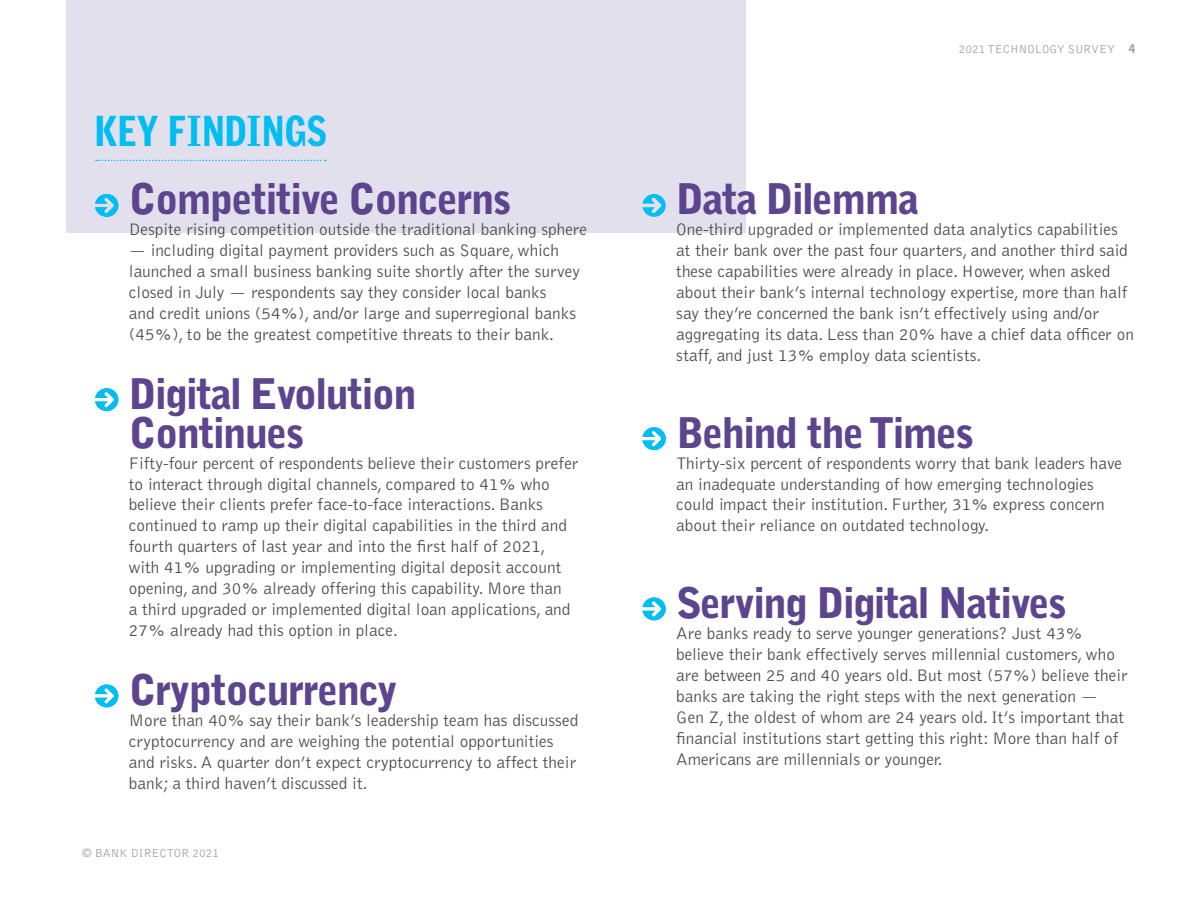
<style>
.page{position:relative;width:1188px;height:918px;background:#fff}
.page>*{position:absolute;margin:0;border:0;box-sizing:border-box;transform-origin:0 0}
.t1{font:900 42px/39px "Bell Gothic";letter-spacing:-.04em;color:#5c458e}
.t2{font:900 42px "Griffith Gothic Cond";letter-spacing:.025em;color:#00bdf2}
.t3{font:300 17.25px/21px "Bell Gothic";color:#4d4d4f}
.t4{font:300 12px "Bell Gothic";color:#9d9fa2}
.s1{font-weight:900}
</style>
<div class="page">
<div style="left:66px;top:0;width:679px;height:232px;background:#e3e0ee"></div>
<svg style="left:96px;top:160px;width:230px;height:1px"></svg>
<svg style="left:95px;top:194px;width:23px;height:23px"></svg>
<svg style="left:95px;top:388px;width:23px;height:23px"></svg>
<svg style="left:95px;top:685px;width:23px;height:22px"></svg>
<svg style="left:643px;top:194px;width:23px;height:23px"></svg>
<svg style="left:643px;top:427px;width:23px;height:23px"></svg>
<svg style="left:643px;top:598px;width:23px;height:22px"></svg>
<h1 class="t2" style="left:95px;top:107px;width:233px">KEY FINDINGS</h1>
<h1 class="t1" style="left:129px;top:180px;width:384px">Competitive Concerns</h1>
<p class="t3" style="left:129px;top:219px;width:460px">Despite rising competition outside the traditional banking sphere</p>
<p class="t3" style="left:129px;top:240px;width:453px">— including digital payment providers such as Square, which launched a small business banking suite shortly after the survey closed in July — respondents say they consider local banks<br>and credit unions (54%), and/or large and superregional banks (45%), to be the greatest competitive threats to their bank.</p>
<h1 class="t1" style="left:129px;top:374px;width:290px">Digital Evolution<br>Continues</h1>
<p class="t3" style="left:129px;top:453px;width:451px">Fifty-four percent of respondents believe their customers prefer to interact through digital channels, compared to 41% who believe their clients prefer face-to-face interactions. Banks continued to ramp up their digital capabilities in the third and fourth quarters of last year and into the first half of 2021, with 41% upgrading or implementing digital deposit account opening, and 30% already offering this capability. More than<br>a third upgraded or implemented digital loan applications, and 27% already had this option in place.</p>
<h1 class="t1" style="left:129px;top:671px;width:271px">Cryptocurrency</h1>
<p class="t3" style="left:129px;top:710px;width:451px">More than 40% say their bank’s leadership team has discussed cryptocurrency and are weighing the potential opportunities and risks. A quarter don’t expect cryptocurrency to affect their bank; a third haven’t discussed it.</p>
<p class="t4" style="left:82px;top:846px;width:139px">© BANK DIRECTOR 2021</p>
<p class="t4" style="left:959px;top:42px;width:178px">2021 TECHNOLOGY SURVEY <span class="s1">4</span></p>
<h1 class="t1" style="left:676px;top:180px;width:244px">Data Dilemma</h1>
<p class="t3" style="left:676px;top:219px;width:459px">One-third upgraded or implemented data analytics capabilities at their bank over the past four quarters, and another third said these capabilities were already in place. However, when asked about their bank’s internal technology expertise, more than half say they’re concerned the bank isn’t effectively using and/or aggregating its data. Less than 20% have a chief data officer on staff, and just 13% employ data scientists.</p>
<h1 class="t1" style="left:676px;top:413px;width:299px">Behind the Times</h1>
<p class="t3" style="left:676px;top:453px;width:448px">Thirty-six percent of respondents worry that bank leaders have an inadequate understanding of how emerging technologies could impact their institution. Further, 31% express concern about their reliance on outdated technology.</p>
<h1 class="t1" style="left:676px;top:584px;width:392px">Serving Digital Natives</h1>
<p class="t3" style="left:676px;top:623px;width:453px">Are banks ready to serve younger generations? Just 43% believe their bank effectively serves millennial customers, who are between 25 and 40 years old. But most (57%) believe their banks are taking the right steps with the next generation — Gen Z, the oldest of whom are 24 years old. It’s important that financial institutions start getting this right: More than half of Americans are millennials or younger.</p>
</div>
